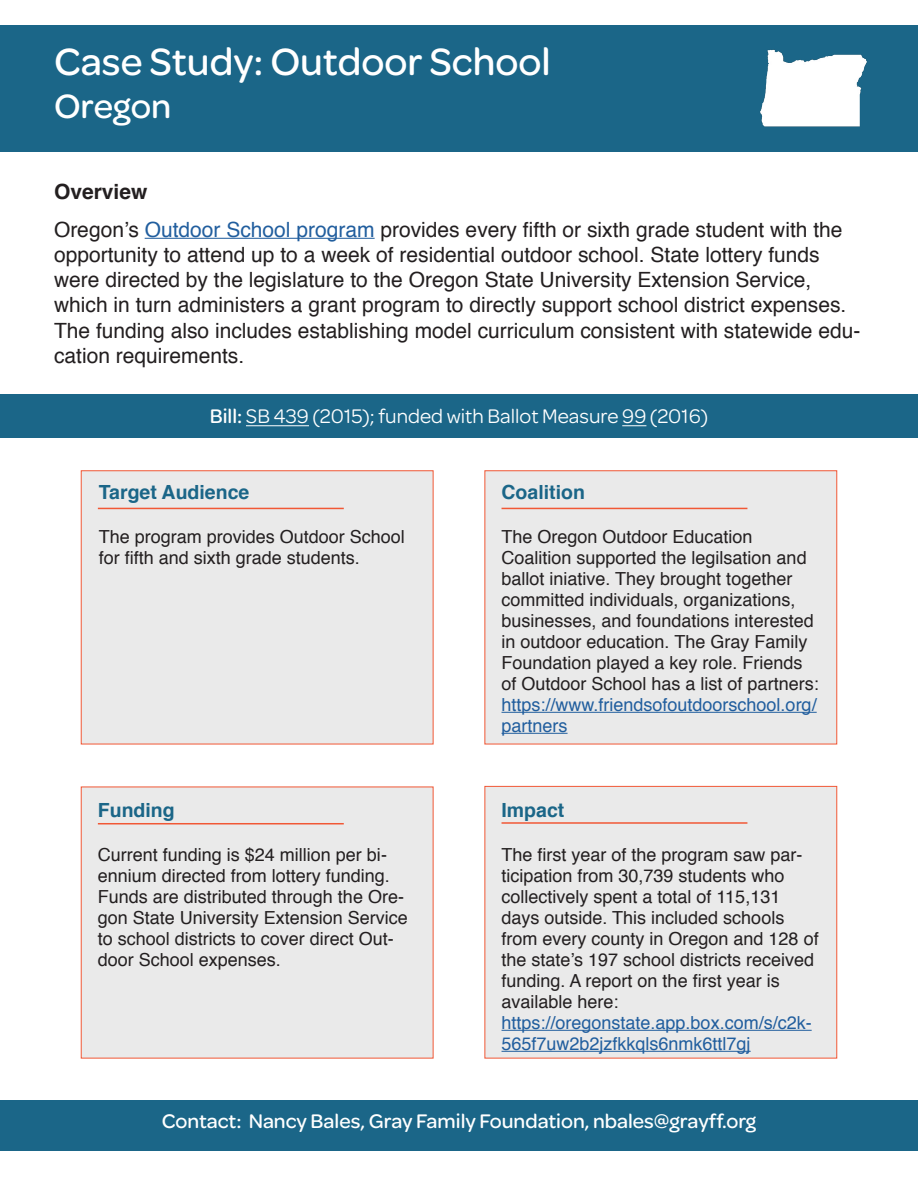
<style>
.page{position:relative;width:918px;height:1188px;background:#fff}
.page>*{position:absolute;margin:0;border:0;box-sizing:border-box;transform-origin:0 0}
.t1{font:500 40.5px "Omnes";color:#fff}
.t2{font:500 36px "Omnes";color:#fff}
.t3{font:21px/25.2px "Helvetica";color:#231f20}
.t4{font:500 21px "Omnes";color:#fff}
.t5{font:21px "Omnes";color:#fff}
.t6{font:700 19.5px "Helvetica";color:#1b6688}
.t7{font:18px/21px "Helvetica";color:#231f20}
.t8{font:18px/21px "Helvetica";color:#215e9e}
.s1{font-weight:700}
.s2{color:#215e9e}
.s3{font-weight:500}
</style>
<div class="page">
<div style="left:484px;top:786px;width:353px;height:272px;background:#eaeaea;border:1px solid #f15836"></div>
<div style="left:81px;top:787px;width:353px;height:271px;background:#eaeaea"></div>
<div style="left:484px;top:470px;width:353px;height:274px;background:#eaeaea;border:1px solid #f15836"></div>
<div style="left:0;top:25px;width:918px;height:127px;background:#1b6688"></div>
<hr style="left:145px;top:238px;width:230px;height:1px;background:#215e9e">
<div style="left:0;top:395px;width:918px;height:43px;background:#1b6688"></div>
<div style="left:81px;top:470px;width:353px;height:274px;background:#eaeaea;border:1px solid #f15836"></div>
<hr style="left:502px;top:712px;width:315px;height:1px;background:#215e9e">
<hr style="left:502px;top:733px;width:66px;height:1px;background:#215e9e">
<hr style="left:502px;top:1030px;width:310px;height:1px;background:#215e9e">
<hr style="left:502px;top:1051px;width:249px;height:1px;background:#215e9e">
<img style="left:760px;top:49px;width:107px;height:78px">
<hr style="left:246px;top:426px;width:63px;height:1px;background:#fff">
<svg style="left:622px;top:426px;width:24px;height:1px"></svg>
<hr style="left:98px;top:508px;width:246px;height:1px;background:#f15836">
<hr style="left:98px;top:823px;width:246px;height:1px;background:#f15836">
<hr style="left:502px;top:508px;width:245px;height:1px;background:#f15836">
<hr style="left:502px;top:822px;width:245px;height:2px;background:#f15836">
<div style="left:0;top:1100px;width:918px;height:51px;background:#1b6688"></div>
<h1 class="t1" style="left:54px;top:34px;width:498px">Case Study: Outdoor School</h1>
<h2 class="t2" style="left:54px;top:81px;width:119px">Oregon</h2>
<p class="t3" style="left:54px;top:173px;width:790px;line-height:37.8px"><span class="s1">Overview<br></span>Oregon’s <span class="s2">Outdoor School program</span> provides every fifth or sixth grade student with the</p>
<p class="t3" style="left:54px;top:243px;width:808px">opportunity to attend up to a week of residential outdoor school. State lottery funds were directed by the legislature to the Oregon State University Extension Service, which in turn administers a grant program to directly support school district expenses.<br>The funding also includes establishing model curriculum consistent with statewide edu&shy;cation requirements.</p>
<p class="t5" style="left:210px;top:402px;width:500px"><span class="s3">Bill:</span> SB 439 (2015); funded with Ballot Measure 99 (2016)</p>
<p class="t6" style="left:99px;top:476px;width:152px">Target Audience</p>
<p class="t7" style="left:99px;top:527px;width:308px">The program provides Outdoor School for fifth and sixth grade students.</p>
<p class="t6" style="left:98px;top:794px;width:78px">Funding</p>
<p class="t7" style="left:98px;top:845px;width:312px">Current funding is $24 million per bi&shy;ennium directed from lottery funding.<br>Funds are distributed through the Ore&shy;gon State University Extension Service to school districts to cover direct Out&shy;door School expenses.</p>
<p class="t6" style="left:502px;top:476px;width:85px">Coalition</p>
<p class="t7" style="left:502px;top:527px;width:319px">The Oregon Outdoor Education Coalition supported the legilsation and ballot iniative. They brought together committed individuals, organizations, businesses, and foundations interested in outdoor education. The Gray Family Foundation played a key role. Friends of Outdoor School has a list of partners:</p>
<p class="t8" style="left:502px;top:695px;width:317px">https://www.friendsofoutdoorschool.org/ partners</p>
<p class="t6" style="left:502px;top:794px;width:64px">Impact</p>
<p class="t7" style="left:502px;top:845px;width:319px">The first year of the program saw par&shy;ticipation from 30,739 students who collectively spent a total of 115,131 days outside. This included schools from every county in Oregon and 128 of the state’s 197 school districts received funding. A report on the first year is available here:</p>
<p class="t8" style="left:502px;top:1013px;width:312px">https://oregonstate.app.box.com/s/c2k-<br>565f7uw2b2jzfkkqls6nmk6ttl7gj</p>
<p class="t4" style="left:162px;top:1106px;width:596px">Contact: Nancy Bales, Gray Family Foundation, nbales@grayff.org</p>
</div>
